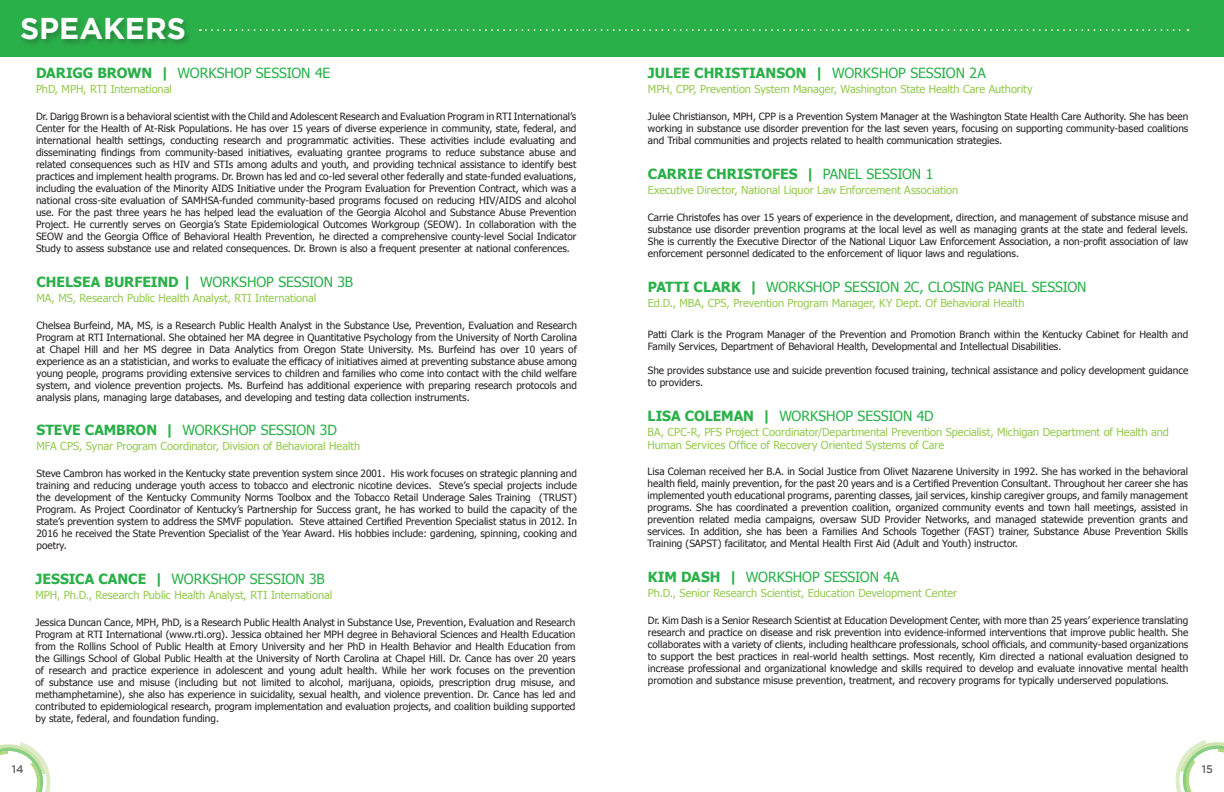
<style>
.page{position:relative;width:1224px;height:792px;background:#fff}
.page>*{position:absolute;margin:0;border:0;box-sizing:border-box;transform-origin:0 0}
.t1{font:700 30px "Gotham";color:#fff}
.t2{font:14px "Tahoma";letter-spacing:-.005em;color:#2ab049}
.t3{font:700 14px "Tahoma";color:#2ab049}
.t4{font:11px/13px "Tahoma";letter-spacing:-.005em;color:#94ca4e}
.t5{font:500 11px "Gotham";color:#606162}
.t6{font:10px/12px "Tahoma";color:#231f20;text-align:justify}
.s1{font-weight:700}
.s2{font-weight:400}
</style>
<div class="page">
<div style="left:0;top:0;width:1224px;height:56px;background:#2ab049"></div>
<svg style="left:0;top:742px;width:51px;height:50px"></svg>
<svg style="left:1175px;top:740px;width:49px;height:52px"></svg>
<div style="left:20px;top:16px;width:173px;height:32px;background:#231f20;opacity:.3"></div>
<svg style="left:200px;top:29px;width:989px;height:2px"></svg>
<h1 class="t1" style="left:20px;top:11px;width:168px">SPEAKERS</h1>
<p class="t2" style="left:36px;top:64px;width:296px"><span class="s1">DARIGG BROWN |</span> WORKSHOP SESSION 4E</p>
<p class="t4" style="left:36px;top:82px;width:137px">PhD, MPH, RTI International</p>
<p class="t6" style="left:36px;top:110px;width:542px">Dr. Darigg Brown is a behavioral scientist with the Child and Adolescent Research and Evaluation Program in RTI International’s Center for the Health of At-Risk Populations. He has over 15 years of diverse experience in community, state, federal, and international health settings, conducting research and programmatic activities. These activities include evaluating and disseminating findings from community-based initiatives, evaluating grantee programs to reduce substance abuse and related consequences such as HIV and STIs among adults and youth, and providing technical assistance to identify best practices and implement health programs. Dr. Brown has led and co-led several other federally and state-funded evaluations, including the evaluation of the Minority AIDS Initiative under the Program Evaluation for Prevention Contract, which was a national cross-site evaluation of SAMHSA-funded community-based programs focused on reducing HIV/AIDS and alcohol use. For the past three years he has helped lead the evaluation of the Georgia Alcohol and Substance Abuse Prevention Project. He currently serves on Georgia’s State Epidemiological Outcomes Workgroup (SEOW). In collaboration with the SEOW and the Georgia Office of Behavioral Health Prevention, he directed a comprehensive county-level Social Indicator Study to assess substance use and related consequences. Dr. Brown is also a frequent presenter at national conferences.</p>
<p class="t2" style="left:36px;top:272px;width:318px"><span class="s1">CHELSEA BURFEIND |</span> WORKSHOP SESSION 3B</p>
<p class="t4" style="left:36px;top:291px;width:281px">MA, MS, Research Public Health Analyst, RTI International</p>
<p class="t6" style="left:36px;top:319px;width:542px">Chelsea Burfeind, MA, MS, is a Research Public Health Analyst in the Substance Use, Prevention, Evaluation and Research Program at RTI International. She obtained her MA degree in Quantitative Psychology from the University of North Carolina at Chapel Hill and her MS degree in Data Analytics from Oregon State University. Ms. Burfeind has over 10 years of experience as an a statistician, and works to evaluate the efficacy of initiatives aimed at preventing substance abuse among young people, programs providing extensive services to children and families who come into contact with the child welfare system, and violence prevention projects. Ms. Burfeind has additional experience with preparing research protocols and analysis plans, managing large databases, and developing and testing data collection instruments.</p>
<p class="t2" style="left:36px;top:421px;width:302px"><span class="s1">STEVE CAMBRON |</span> WORKSHOP SESSION 3D</p>
<p class="t4" style="left:36px;top:439px;width:325px">MFA CPS, Synar Program Coordinator, Division of Behavioral Health</p>
<p class="t6" style="left:36px;top:467px;width:542px">Steve Cambron has worked in the Kentucky state prevention system since 2001. His work focuses on strategic planning and training and reducing underage youth access to tobacco and electronic nicotine devices. Steve’s special projects include the development of the Kentucky Community Norms Toolbox and the Tobacco Retail Underage Sales Training (TRUST)<br>Program. As Project Coordinator of Kentucky’s Partnership for Success grant, he has worked to build the capacity of the state’s prevention system to address the SMVF population. Steve attained Certified Prevention Specialist status in 2012. In 2016 he received the State Prevention Specialist of the Year Award. His hobbies include: gardening, spinning, cooking and poetry.</p>
<p class="t2" style="left:36px;top:570px;width:291px"><span class="s1">JESSICA CANCE |</span> WORKSHOP SESSION 3B</p>
<p class="t4" style="left:36px;top:588px;width:298px">MPH, Ph.D., Research Public Health Analyst, RTI International</p>
<p class="t6" style="left:36px;top:616px;width:542px">Jessica Duncan Cance, MPH, PhD, is a Research Public Health Analyst in Substance Use, Prevention, Evaluation and Research Program at RTI International (www.rti.org). Jessica obtained her MPH degree in Behavioral Sciences and Health Education from the Rollins School of Public Health at Emory University and her PhD in Health Behavior and Health Education from the Gillings School of Global Public Health at the University of North Carolina at Chapel Hill. Dr. Cance has over 20 years of research and practice experience in adolescent and young adult health. While her work focuses on the prevention of substance use and misuse (including but not limited to alcohol, marijuana, opioids, prescription drug misuse, and methamphetamine), she also has experience in suicidality, sexual health, and violence prevention. Dr. Cance has led and contributed to epidemiological research, program implementation and evaluation projects, and coalition building supported by state, federal, and foundation funding.</p>
<p class="t3" style="left:648px;top:63px;width:339px">JULEE CHRISTIANSON | <span class="s2">WORKSHOP SESSION 2A</span></p>
<p class="t4" style="left:648px;top:82px;width:386px">MPH, CPP, Prevention System Manager, Washington State Health Care Authority</p>
<p class="t6" style="left:648px;top:110px;width:542px">Julee Christianson, MPH, CPP is a Prevention System Manager at the Washington State Health Care Authority. She has been working in substance use disorder prevention for the last seven years, focusing on supporting community-based coalitions and Tribal communities and projects related to health communication strategies.</p>
<p class="t3" style="left:648px;top:164px;width:287px">CARRIE CHRISTOFES | <span class="s2">PANEL SESSION 1</span></p>
<p class="t4" style="left:648px;top:183px;width:312px">Executive Director, National Liquor Law Enforcement Association</p>
<p class="t6" style="left:648px;top:211px;width:542px">Carrie Christofes has over 15 years of experience in the development, direction, and management of substance misuse and substance use disorder prevention programs at the local level as well as managing grants at the state and federal levels.<br>She is currently the Executive Director of the National Liquor Law Enforcement Association, a non-profit association of law enforcement personnel dedicated to the enforcement of liquor laws and regulations.</p>
<p class="t2" style="left:648px;top:277px;width:440px"><span class="s1">PATTI CLARK |</span> WORKSHOP SESSION 2C, CLOSING PANEL SESSION</p>
<p class="t4" style="left:648px;top:296px;width:378px">Ed.D., MBA, CPS, Prevention Program Manager, KY Dept. Of Behavioral Health</p>
<p class="t6" style="left:648px;top:328px;width:542px">Patti Clark is the Program Manager of the Prevention and Promotion Branch within the Kentucky Cabinet for Health and<br>Family Services, Department of Behavioral Health, Developmental and Intellectual Disabilities.</p>
<p class="t6" style="left:648px;top:364px;width:542px">She provides substance use and suicide prevention focused training, technical assistance and policy development guidance to providers.</p>
<p class="t2" style="left:648px;top:406px;width:288px"><span class="s1">LISA COLEMAN |</span> WORKSHOP SESSION 4D</p>
<p class="t4" style="left:648px;top:425px;width:523px">BA, CPC-R, PFS Project Coordinator/Departmental Prevention Specialist, Michigan Department of Health and<br>Human Services Office of Recovery Oriented Systems of Care</p>
<p class="t6" style="left:648px;top:465px;width:542px">Lisa Coleman received her B.A. in Social Justice from Olivet Nazarene University in 1992. She has worked in the behavioral health field, mainly prevention, for the past 20 years and is a Certified Prevention Consultant. Throughout her career she has implemented youth educational programs, parenting classes, jail services, kinship caregiver groups, and family management programs. She has coordinated a prevention coalition, organized community events and town hall meetings, assisted in prevention related media campaigns, oversaw SUD Provider Networks, and managed statewide prevention grants and services. In addition, she has been a Families And Schools Together (FAST) trainer, Substance Abuse Prevention Skills Training (SAPST) facilitator, and Mental Health First Aid (Adult and Youth) instructor.</p>
<p class="t2" style="left:648px;top:568px;width:253px"><span class="s1">KIM DASH |</span> WORKSHOP SESSION 4A</p>
<p class="t4" style="left:648px;top:586px;width:311px">Ph.D., Senior Research Scientist, Education Development Center</p>
<p class="t6" style="left:648px;top:614px;width:542px">Dr. Kim Dash is a Senior Research Scientist at Education Development Center, with more than 25 years’ experience translating research and practice on disease and risk prevention into evidence-informed interventions that improve public health. She collaborates with a variety of clients, including healthcare professionals, school officials, and community-based organizations to support the best practices in real-world health settings. Most recently, Kim directed a national evaluation designed to increase professional and organizational knowledge and skills required to develop and evaluate innovative mental health promotion and substance misuse prevention, treatment, and recovery programs for typically underserved populations.</p>
<p class="t5" style="left:12px;top:763px;width:13px">14</p>
<p class="t5" style="left:1202px;top:763px;width:13px">15</p>
</div>
